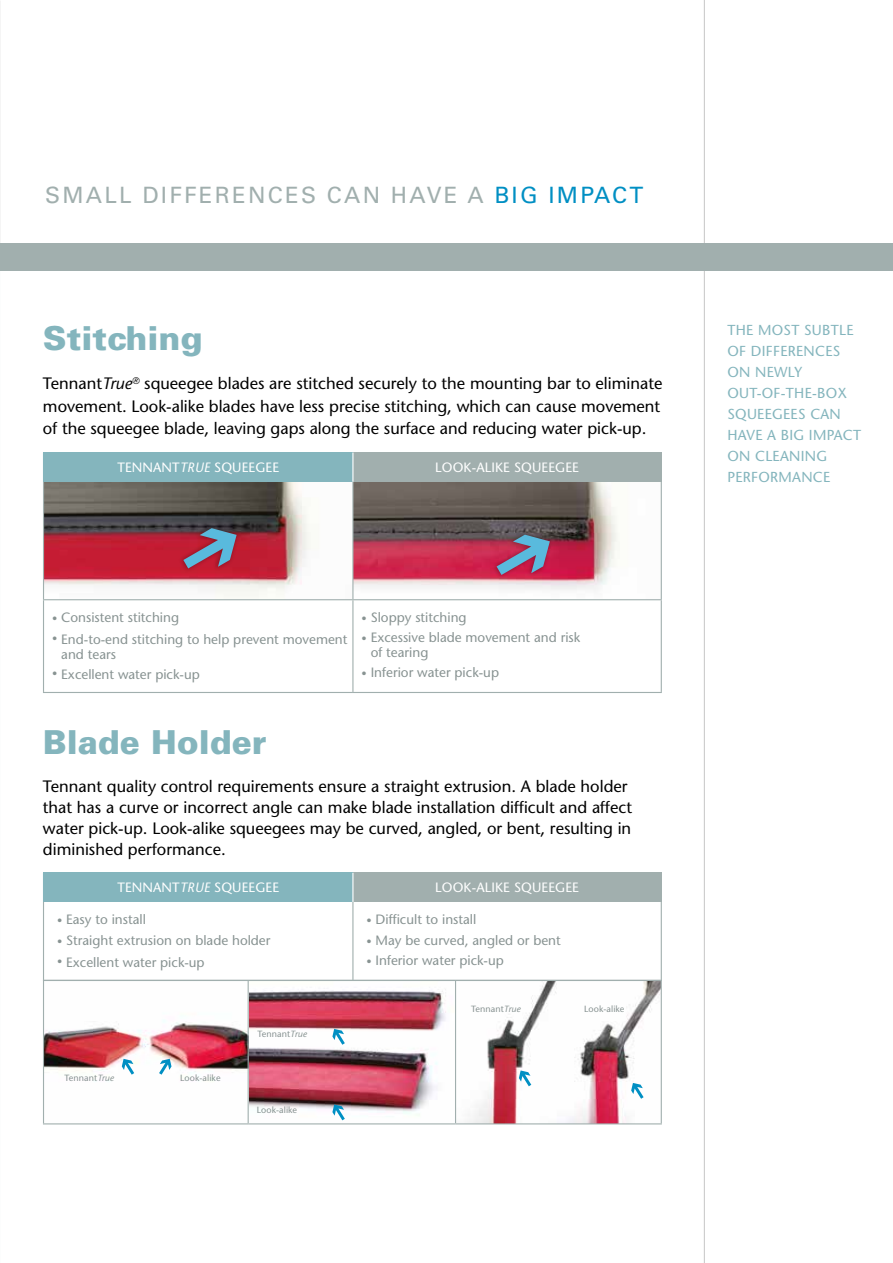
<style>
.page{position:relative;width:893px;height:1263px;background:#fff}
.page>*{position:absolute;margin:0;border:0;box-sizing:border-box;transform-origin:0 0}
.t1{font:900 33px "Univers";color:#84b5bd}
.t2{font:22.5px "Univers";letter-spacing:.1em;color:#a1afae}
.t3{font:500 16.5px/21px "Stone Sans Std";color:#000}
.t4{font:500 14.4px/21px "Stone Sans Std";letter-spacing:.02em;color:#84b5bd}
.t5{font:500 13.5px/15px "Stone Sans Std";color:#889392}
.t6{font:500 13.5px "Stone Sans Std";letter-spacing:.01em;color:#fff}
.t7{font:500 9px "Stone Sans Std";letter-spacing:.01em;color:#889392}
.s1{color:#008fc3}
.s2{font-style:italic}
.s3{font-size:10.5px}
</style>
<div class="page">
<img style="left:456px;top:981px;width:205px;height:142px">
<img style="left:249px;top:989px;width:197px;height:132px">
<img style="left:44px;top:981px;width:204px;height:142px">
<img style="left:44px;top:482px;width:617px;height:117px">
<hr style="left:704px;top:0;width:1px;height:1263px;background:#c6c6c6">
<div style="left:0;top:243px;width:893px;height:27px;background:#a1afae"></div>
<svg style="left:159px;top:1059px;width:12px;height:16px"></svg>
<svg style="left:122px;top:1059px;width:12px;height:16px"></svg>
<svg style="left:519px;top:1070px;width:12px;height:16px"></svg>
<svg style="left:332px;top:1029px;width:13px;height:16px"></svg>
<svg style="left:332px;top:1104px;width:13px;height:16px"></svg>
<svg style="left:631px;top:1083px;width:13px;height:16px"></svg>
<svg style="left:483px;top:519px;width:83px;height:75px"></svg>
<svg style="left:170px;top:512px;width:83px;height:75px"></svg>
<div style="left:44px;top:873px;width:309px;height:29px;background:#84b5bd"></div>
<div style="left:353px;top:873px;width:308px;height:29px;background:#a1afae"></div>
<hr style="left:352px;top:902px;width:1px;height:78px;background:#a1afae">
<hr style="left:43px;top:902px;width:1px;height:78px;background:#a1afae">
<hr style="left:661px;top:902px;width:1px;height:78px;background:#a1afae">
<svg style="left:43px;top:873px;width:1px;height:29px"></svg>
<svg style="left:352px;top:873px;width:1px;height:29px"></svg>
<svg style="left:661px;top:873px;width:1px;height:29px"></svg>
<hr style="left:455px;top:981px;width:1px;height:142px;background:#a1afae">
<hr style="left:456px;top:1123px;width:206px;height:1px;background:#a1afae">
<hr style="left:43px;top:981px;width:1px;height:142px;background:#a1afae">
<hr style="left:248px;top:981px;width:1px;height:142px;background:#a1afae">
<hr style="left:661px;top:981px;width:1px;height:142px;background:#a1afae">
<hr style="left:43px;top:1123px;width:205px;height:1px;background:#a1afae">
<hr style="left:248px;top:1123px;width:208px;height:1px;background:#a1afae">
<hr style="left:43px;top:980px;width:205px;height:1px;background:#a1afae">
<hr style="left:248px;top:980px;width:208px;height:1px;background:#a1afae">
<hr style="left:456px;top:980px;width:206px;height:1px;background:#a1afae">
<div style="left:44px;top:453px;width:309px;height:29px;background:#84b5bd"></div>
<div style="left:353px;top:453px;width:308px;height:29px;background:#a1afae"></div>
<hr style="left:352px;top:482px;width:1px;height:117px;background:#a1afae">
<hr style="left:352px;top:600px;width:1px;height:92px;background:#a1afae">
<hr style="left:353px;top:599px;width:309px;height:1px;background:#a1afae">
<hr style="left:353px;top:692px;width:309px;height:1px;background:#a1afae">
<hr style="left:43px;top:482px;width:1px;height:117px;background:#a1afae">
<hr style="left:661px;top:482px;width:1px;height:117px;background:#a1afae">
<hr style="left:43px;top:599px;width:310px;height:1px;background:#a1afae">
<hr style="left:43px;top:600px;width:1px;height:92px;background:#a1afae">
<hr style="left:661px;top:600px;width:1px;height:92px;background:#a1afae">
<hr style="left:43px;top:692px;width:310px;height:1px;background:#a1afae">
<svg style="left:43px;top:453px;width:1px;height:29px"></svg>
<svg style="left:352px;top:453px;width:1px;height:29px"></svg>
<svg style="left:661px;top:453px;width:1px;height:29px"></svg>
<h2 class="t2" style="left:45px;top:181px;width:600px">SMALL DIFFERENCES CAN HAVE A <span class="s1">BIG IMPACT</span></h2>
<h1 class="t1" style="left:43px;top:318px;width:161px">Stitching</h1>
<p class="t3" style="left:43px;top:372px;width:621px;line-height:22.5px">Tennant<span class="s2">True</span><sup>®</sup> squeegee blades are stitched securely to the mounting bar to eliminate movement. Look-alike blades have less precise stitching, which can cause movement of the squeegee blade, leaving gaps along the surface and reducing water pick-up.</p>
<p class="t6" style="left:117px;top:459px;width:163px">TENNANT<span class="s2">TRUE</span> SQUEEGEE</p>
<p class="t6" style="left:435px;top:459px;width:145px">LOOK-ALIKE SQUEEGEE</p>
<p class="t5" style="left:52px;top:609px;width:128px"><span class="s3">•</span> Consistent stitching</p>
<p class="t5" style="left:61px;top:631px;width:288px;text-indent:-9px"><span class="s3">•</span> End-to-end stitching to help prevent movement and tears</p>
<p class="t5" style="left:52px;top:667px;width:149px"><span class="s3">•</span> Excellent water pick-up</p>
<p class="t5" style="left:362px;top:609px;width:107px"><span class="s3">•</span> Sloppy stitching</p>
<p class="t5" style="left:371px;top:630px;width:211px;text-indent:-9px"><span class="s3">•</span> Excessive blade movement and risk of tearing</p>
<p class="t5" style="left:362px;top:665px;width:139px"><span class="s3">•</span> Inferior water pick-up</p>
<h1 class="t1" style="left:43px;top:722px;width:225px">Blade Holder</h1>
<p class="t3" style="left:43px;top:775px;width:591px">Tennant quality control requirements ensure a straight extrusion. A blade holder that has a curve or incorrect angle can make blade installation difficult and affect water pick-up. Look-alike squeegees may be curved, angled, or bent, resulting in diminished performance.</p>
<p class="t6" style="left:117px;top:879px;width:163px">TENNANT<span class="s2">TRUE</span> SQUEEGEE</p>
<p class="t6" style="left:435px;top:879px;width:145px">LOOK-ALIKE SQUEEGEE</p>
<p class="t5" style="left:57px;top:912px;width:90px"><span class="s3">•</span> Easy to install</p>
<p class="t5" style="left:57px;top:932px;width:215px"><span class="s3">•</span> Straight extrusion on blade holder</p>
<p class="t5" style="left:57px;top:954px;width:149px"><span class="s3">•</span> Excellent water pick-up</p>
<p class="t5" style="left:366px;top:912px;width:111px"><span class="s3">•</span> Difficult to install</p>
<p class="t5" style="left:366px;top:932px;width:196px"><span class="s3">•</span> May be curved, angled or bent</p>
<p class="t5" style="left:366px;top:953px;width:139px"><span class="s3">•</span> Inferior water pick-up</p>
<p class="t7" style="left:64px;top:1072px;width:51px">Tennant<span class="s2">True</span></p>
<p class="t7" style="left:180px;top:1072px;width:42px">Look-alike</p>
<p class="t7" style="left:257px;top:1029px;width:51px">Tennant<span class="s2">True</span></p>
<p class="t7" style="left:257px;top:1105px;width:42px">Look-alike</p>
<p class="t7" style="left:471px;top:1003px;width:51px">Tennant<span class="s2">True</span></p>
<p class="t7" style="left:584px;top:1003px;width:42px">Look-alike</p>
<p class="t4" style="left:727px;top:319px;width:135px">THE MOST SUBTLE<br>OF DIFFERENCES<br>ON NEWLY<br>OUT-OF-THE-BOX<br>SQUEEGEES CAN<br>HAVE A BIG IMPACT<br>ON CLEANING<br>PERFORMANCE</p>
</div>
